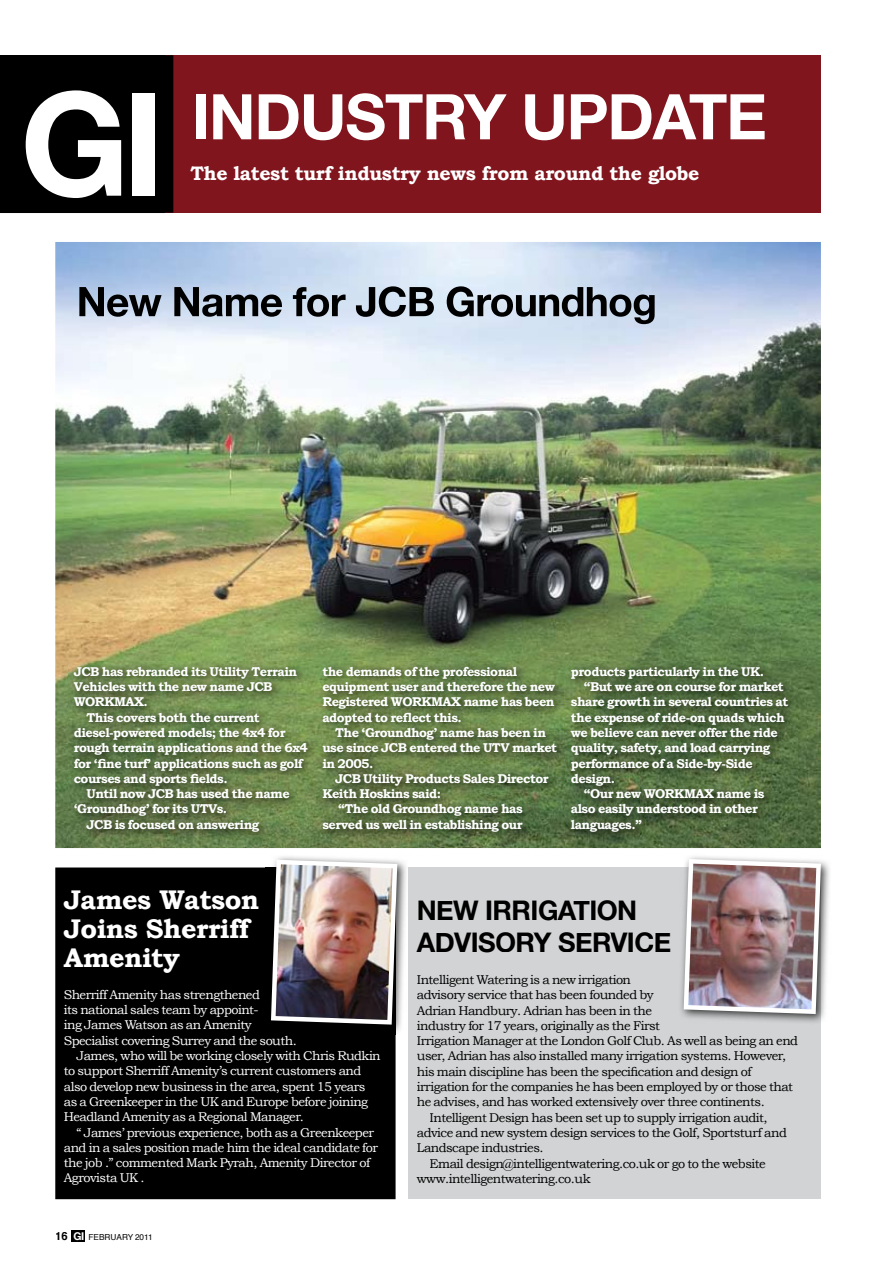
<style>
.page{position:relative;width:894px;height:1263px;background:#fff}
.page>*{position:absolute;margin:0;border:0;box-sizing:border-box;transform-origin:0 0}
.t1{font:700 144px "Helvetica Neue";color:#fff}
.t2{font:700 63px "Helvetica Neue";letter-spacing:-.02em;color:#fff}
.t3{font:700 27px/28.5px "Bookman Old Style";letter-spacing:-.02em;color:#fff}
.t4{font:700 27px/31.5px "Helvetica Neue";letter-spacing:-.02em;color:#000}
.t5{font:700 19.5px "Bookman Old Style";letter-spacing:-.02em;color:#fff}
.t6{font:700 12.75px/15.3px "Bookman Old Style";letter-spacing:-.04em;color:#fff}
.t7{font:12.75px "Bookman Old Style";letter-spacing:-.04em;color:#000}
.t8{font:12.75px "Bookman Old Style";letter-spacing:-.04em;color:#fff}
.t9{font:8.25px "Helvetica";color:#000}
.s1{font-weight:700;font-size:11.25px}
.s2{font-family:"Helvetica Neue";font-weight:700;font-size:10.8px;color:#fff}
</style>
<div class="page">
<div style="left:71px;top:1230px;width:14px;height:11px;background:#000"></div>
<div style="left:0;top:55px;width:821px;height:158px;background:#81151e"></div>
<svg style="left:165px;top:55px;width:8px;height:158px"></svg>
<div style="left:0;top:55px;width:165px;height:158px;background:#000"></div>
<div style="left:408px;top:867px;width:413px;height:332px;background:#d1d3d4"></div>
<div style="left:55px;top:867px;width:340px;height:332px;background:#000"></div>
<img style="left:55px;top:242px;width:766px;height:606px">
<img style="left:68px;top:661px;width:729px;height:180px">
<img style="left:689px;top:856px;width:141px;height:164px">
<img style="left:681px;top:950px;width:140px;height:72px">
<img style="left:683px;top:859px;width:138px;height:155px">
<img style="left:277px;top:856px;width:129px;height:179px">
<div style="left:266px;top:867px;width:129px;height:168px;background:#000"></div>
<img style="left:271px;top:860px;width:126px;height:164px">
<img style="left:79px;top:287px;width:25px;height:29px">
<img style="left:107px;top:294px;width:55px;height:23px">
<img style="left:174px;top:287px;width:25px;height:29px">
<img style="left:202px;top:286px;width:452px;height:38px">
<h1 class="t1" style="left:20px;top:55px;width:146px">GI</h1>
<h2 class="t2" style="left:192px;top:78px;width:577px">INDUSTRY UPDATE</h2>
<h3 class="t5" style="left:190px;top:161px;width:510px">The latest turf industry news from around the globe</h3>
<p class="t6" style="left:74px;top:663px;width:225px">JCB has rebranded its Utility Terrain</p>
<p class="t6" style="left:74px;top:679px;width:200px">Vehicles with the new name JCB</p>
<p class="t6" style="left:74px;top:694px;width:76px">WoRKMAX.</p>
<p class="t6" style="left:86px;top:709px;width:175px">This covers both the current</p>
<p class="t6" style="left:74px;top:725px;width:213px">diesel-powered models; the 4x4 for</p>
<p class="t6" style="left:74px;top:740px;width:236px">rough terrain applications and the 6x4</p>
<p class="t6" style="left:74px;top:755px;width:230px">for ‘fine turf’ applications such as golf</p>
<p class="t6" style="left:74px;top:771px;width:155px">courses and sports fields.</p>
<p class="t6" style="left:86px;top:786px;width:205px">Until now JCB has used the name</p>
<p class="t6" style="left:74px;top:801px;width:155px">‘Groundhog’ for its UTVs.</p>
<p class="t6" style="left:86px;top:816px;width:174px">JCB is focused on answering</p>
<p class="t6" style="left:322px;top:663px;width:234px">the demands of the professional equipment user and therefore the new<br>Registered WoRKMAX name has been adopted to reflect this.</p>
<p class="t6" style="left:322px;top:725px;width:236px;text-indent:13px">The ‘Groundhog’ name has been in use since JCB entered the UTV market in 2005.</p>
<p class="t6" style="left:335px;top:771px;width:215px">JCB Utility Products Sales Director</p>
<p class="t6" style="left:322px;top:786px;width:120px">Keith Hoskins said:</p>
<p class="t6" style="left:338px;top:801px;width:186px">“The old Groundhog name has</p>
<p class="t6" style="left:322px;top:816px;width:202px">served us well in establishing our</p>
<p class="t6" style="left:571px;top:663px;width:195px">products particularly in the UK.</p>
<p class="t6" style="left:583px;top:679px;width:202px">“But we are on course for market</p>
<p class="t6" style="left:571px;top:694px;width:219px">share growth in several countries at</p>
<p class="t6" style="left:571px;top:709px;width:215px">the expense of ride-on quads which</p>
<p class="t6" style="left:571px;top:725px;width:208px">we believe can never offer the ride</p>
<p class="t6" style="left:571px;top:740px;width:201px">quality, safety, and load carrying</p>
<p class="t6" style="left:571px;top:755px;width:183px">performance of a Side-by-Side</p>
<p class="t6" style="left:571px;top:771px;width:46px">design.</p>
<p class="t6" style="left:583px;top:786px;width:182px">“our new WoRKMAX name is</p>
<p class="t6" style="left:571px;top:801px;width:189px">also easily understood in other</p>
<p class="t6" style="left:571px;top:816px;width:73px">languages.”</p>
<h3 class="t3" style="left:64px;top:886px;width:197px">James Watson<br>Joins Sherriff<br>Amenity</h3>
<p class="t8" style="left:64px;top:987px;width:198px">Sherriff Amenity has strengthened</p>
<p class="t8" style="left:64px;top:1002px;width:196px">its national sales team by appoint-</p>
<p class="t8" style="left:64px;top:1018px;width:189px">ing James Watson as an Amenity</p>
<p class="t8" style="left:64px;top:1033px;width:234px">Specialist covering Surrey and the south.</p>
<p class="t8" style="left:77px;top:1048px;width:306px">James, who will be working closely with Chris Rudkin</p>
<p class="t8" style="left:64px;top:1064px;width:299px">to support Sherriff Amenity’s current customers and</p>
<p class="t8" style="left:64px;top:1079px;width:303px">also develop new business in the area, spent 15 years</p>
<p class="t8" style="left:64px;top:1094px;width:306px">as a Greenkeeper in the UK and Europe before joining</p>
<p class="t8" style="left:64px;top:1109px;width:241px">Headland Amenity as a Regional Manager.</p>
<p class="t8" style="left:77px;top:1125px;width:299px">“ James’ previous experience, both as a Greenkeeper</p>
<p class="t8" style="left:64px;top:1140px;width:316px">and in a sales position made him the ideal candidate for</p>
<p class="t8" style="left:64px;top:1155px;width:308px">the job .” commented Mark Pyrah, Amenity Director of</p>
<p class="t8" style="left:64px;top:1171px;width:82px">Agrovista UK .</p>
<p class="t9" style="left:55px;top:1231px;width:99px"><span class="s1">16</span> <span class="s2">GI</span> FEBRUARY 2011</p>
<h3 class="t4" style="left:417px;top:894px;width:256px">NEW IRRIGATION<br>ADVISORY SERVICE</h3>
<p class="t7" style="left:417px;top:972px;width:216px">Intelligent Watering is a new irrigation</p>
<p class="t7" style="left:417px;top:987px;width:238px">advisory service that has been founded by</p>
<p class="t7" style="left:417px;top:1003px;width:237px">Adrian Handbury. Adrian has been in the</p>
<p class="t7" style="left:417px;top:1018px;width:245px">industry for 17 years, originally as the First</p>
<p class="t7" style="left:417px;top:1033px;width:383px">Irrigation Manager at the London Golf Club. As well as being an end</p>
<p class="t7" style="left:417px;top:1049px;width:371px">user, Adrian has also installed many irrigation systems. However,</p>
<p class="t7" style="left:417px;top:1064px;width:336px">his main discipline has been the specification and design of</p>
<p class="t7" style="left:417px;top:1079px;width:378px">irrigation for the companies he has been employed by or those that</p>
<p class="t7" style="left:417px;top:1095px;width:349px">he advises, and has worked extensively over three continents.</p>
<p class="t7" style="left:429px;top:1110px;width:339px">Intelligent Design has been set up to supply irrigation audit,</p>
<p class="t7" style="left:417px;top:1125px;width:371px">advice and new system design services to the Golf, Sportsturf and</p>
<p class="t7" style="left:417px;top:1140px;width:128px">Landscape industries.</p>
<p class="t7" style="left:429px;top:1156px;width:338px">Email design@intelligentwatering.co.uk or go to the website</p>
<p class="t7" style="left:417px;top:1171px;width:175px">www.intelligentwatering.co.uk</p>
</div>
